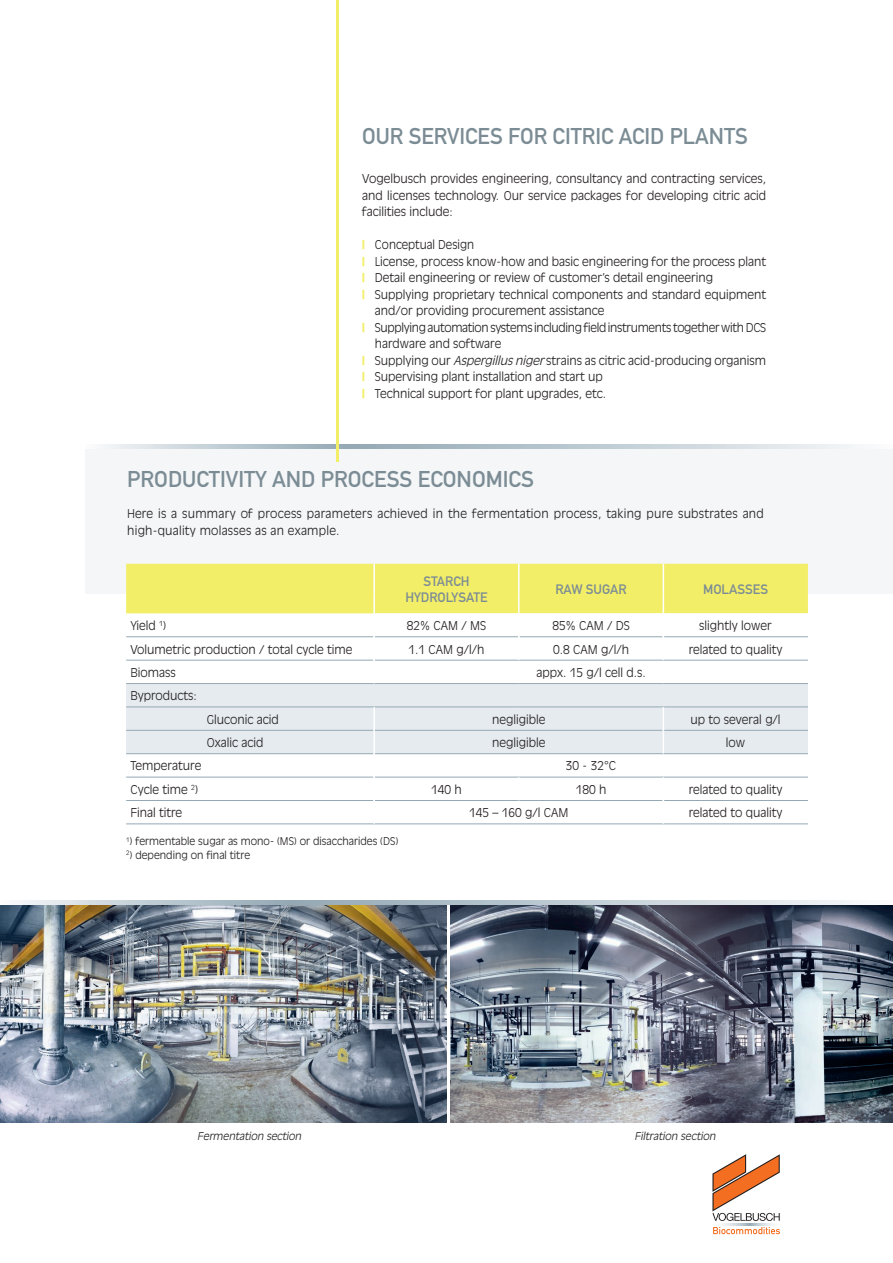
<style>
.page{position:relative;width:893px;height:1263px;background:#fff}
.page>*{position:absolute;margin:0;border:0;box-sizing:border-box;transform-origin:0 0}
.t1{font:22.5px "DIN Mittelschrift";color:#7b8c95}
.t2{font:13.5px/16.2px "DIN Mittelschrift";color:#7b8c95;text-align:center}
.t3{font:300 12px/16.5px "Antique Olive";color:#231f20;text-align:justify}
.t4{font:300 12px/16.5px "Antique Olive";letter-spacing:.02em;color:#231f20}
.t5{font:300 12px "Antique Olive";letter-spacing:-.025em;color:#231f20}
.t6{font:300 12px "Antique Olive";color:#231f20;scale:.96 1}
.t7{font:300 10.5px "Antique Olive";color:#231f20}
.t8{font:italic 300 10.5px "Antique Olive";color:#231f20}
.s1{font-weight:900;color:#f3ee67}
.s2{font-style:italic}
</style>
<div class="page">
<svg style="left:713px;top:1227px;width:67px;height:7px"></svg>
<svg style="left:712px;top:1154px;width:68px;height:67px"></svg>
<svg style="left:723px;top:1224px;width:50px;height:1px"></svg>
<img style="left:0;top:905px;width:446px;height:217px">
<img style="left:451px;top:905px;width:442px;height:217px">
<svg style="left:18px;top:900px;width:835px;height:5px"></svg>
<div style="left:85px;top:445px;width:808px;height:149px;background:#f4f6f7"></div>
<div style="left:126px;top:684px;width:682px;height:69px;background:#e6ebef"></div>
<hr style="left:126px;top:683px;width:248px;height:1px;background:#95a9b4">
<hr style="left:126px;top:707px;width:248px;height:1px;background:#95a9b4">
<hr style="left:126px;top:730px;width:247px;height:1px;background:#95a9b4">
<hr style="left:374px;top:683px;width:145px;height:1px;background:#95a9b4">
<hr style="left:519px;top:683px;width:144px;height:1px;background:#95a9b4">
<hr style="left:663px;top:683px;width:145px;height:1px;background:#95a9b4">
<hr style="left:126px;top:753px;width:247px;height:1px;background:#95a9b4">
<hr style="left:126px;top:777px;width:247px;height:1px;background:#95a9b4">
<hr style="left:126px;top:800px;width:247px;height:1px;background:#95a9b4">
<hr style="left:126px;top:824px;width:248px;height:1px;background:#95a9b4">
<hr style="left:374px;top:707px;width:145px;height:1px;background:#95a9b4">
<hr style="left:519px;top:707px;width:144px;height:1px;background:#95a9b4">
<hr style="left:663px;top:707px;width:145px;height:1px;background:#95a9b4">
<hr style="left:375px;top:730px;width:144px;height:1px;background:#95a9b4">
<hr style="left:519px;top:730px;width:144px;height:1px;background:#95a9b4">
<hr style="left:664px;top:730px;width:144px;height:1px;background:#95a9b4">
<hr style="left:375px;top:753px;width:144px;height:1px;background:#95a9b4">
<hr style="left:519px;top:753px;width:144px;height:1px;background:#95a9b4">
<hr style="left:663px;top:753px;width:145px;height:1px;background:#95a9b4">
<hr style="left:375px;top:777px;width:144px;height:1px;background:#95a9b4">
<hr style="left:519px;top:777px;width:144px;height:1px;background:#95a9b4">
<hr style="left:663px;top:777px;width:145px;height:1px;background:#95a9b4">
<hr style="left:375px;top:800px;width:144px;height:1px;background:#95a9b4">
<hr style="left:519px;top:800px;width:144px;height:1px;background:#95a9b4">
<hr style="left:664px;top:800px;width:144px;height:1px;background:#95a9b4">
<hr style="left:374px;top:824px;width:145px;height:1px;background:#95a9b4">
<hr style="left:519px;top:824px;width:144px;height:1px;background:#95a9b4">
<hr style="left:663px;top:824px;width:145px;height:1px;background:#95a9b4">
<svg style="left:663px;top:707px;width:1px;height:46px"></svg>
<svg style="left:126px;top:564px;width:682px;height:97px"></svg>
<hr style="left:373px;top:707px;width:2px;height:23px;background:#fff">
<hr style="left:373px;top:730px;width:2px;height:24px;background:#fff">
<hr style="left:373px;top:660px;width:2px;height:23px;background:#fff">
<svg style="left:102px;top:444px;width:756px;height:4px"></svg>
<hr style="left:336px;top:0;width:2px;height:461px;background:#f3ee67">
<h1 class="t1" style="left:362px;top:123px;width:387px">OUR SERVICES FOR CITRIC ACID PLANTS</h1>
<p class="t3" style="left:362px;top:170px;width:406px">Vogelbusch provides engineering, consultancy and contracting services, and licenses technology. Our service packages for developing citric acid facilities include:</p>
<p class="t6" style="left:362px;top:238px;width:118px"><span class="s1">|</span> Conceptual Design</p>
<p class="t3" style="left:362px;top:253px;width:405px"><span class="s1">|</span> License, process know-how and basic engineering for the process plant</p>
<p class="t3" style="left:362px;top:269px;width:353px"><span class="s1">|</span> Detail engineering or review of customer’s detail engineering</p>
<p class="t3" style="left:362px;top:286px;width:405px"><span class="s1">|</span> Supplying proprietary technical components and standard equipment</p>
<p class="t3" style="left:375px;top:302px;width:231px">and/or providing procurement assistance</p>
<p class="t5" style="left:362px;top:320px;width:406px"><span class="s1">|</span> Supplying automation systems including field instruments together with DCS</p>
<p class="t3" style="left:375px;top:335px;width:128px">hardware and software</p>
<p class="t3" style="left:362px;top:352px;width:406px"><span class="s1">|</span> Supplying our <span class="s2">Aspergillusniger</span>strains as citric acid-producing organism</p>
<p class="t3" style="left:362px;top:368px;width:242px"><span class="s1">|</span> Supervising plant installation and start up</p>
<p class="t3" style="left:362px;top:385px;width:245px"><span class="s1">|</span> Technical support for plant upgrades, etc.</p>
<h1 class="t1" style="left:127px;top:466px;width:408px">PRODUCTIVITY AND PROCESS ECONOMICS</h1>
<p class="t4" style="left:127px;top:505px;width:638px">Here is a summary of process parameters achieved in the fermentation process, taking pure substrates and high-quality molasses as an example.</p>
<p class="t2" style="left:405px;top:573px;width:84px">STARCH<br>HYDROLYSATE</p>
<p class="t2" style="left:555px;top:581px;width:73px">RAW SUGAR</p>
<p class="t2" style="left:703px;top:581px;width:66px">MOLASSES</p>
<p class="t3" style="left:130px;top:617px;width:37px">Yield <sup>1</sup>)</p>
<p class="t3" style="left:407px;top:617px;width:81px">82% CAM / MS</p>
<p class="t3" style="left:552px;top:617px;width:79px">85% CAM / DS</p>
<p class="t3" style="left:699px;top:617px;width:74px">slightly lower</p>
<p class="t3" style="left:130px;top:640px;width:224px">Volumetric production / total cycle time</p>
<p class="t3" style="left:408px;top:640px;width:77px">1.1 CAM g/l/h</p>
<p class="t3" style="left:553px;top:640px;width:77px">0.8 CAM g/l/h</p>
<p class="t3" style="left:689px;top:640px;width:95px">related to quality</p>
<p class="t3" style="left:130px;top:664px;width:47px">Biomass</p>
<p class="t3" style="left:536px;top:664px;width:111px">appx. 15 g/l cell d.s.</p>
<p class="t3" style="left:130px;top:687px;width:68px">Byproducts:</p>
<p class="t3" style="left:207px;top:711px;width:73px">Gluconic acid</p>
<p class="t3" style="left:492px;top:711px;width:55px">negligible</p>
<p class="t3" style="left:691px;top:711px;width:91px">up to several g/l</p>
<p class="t3" style="left:207px;top:734px;width:58px">Oxalic acid</p>
<p class="t3" style="left:492px;top:734px;width:55px">negligible</p>
<p class="t3" style="left:726px;top:734px;width:21px">low</p>
<p class="t3" style="left:130px;top:757px;width:73px">Temperature</p>
<p class="t3" style="left:566px;top:757px;width:52px">30 - 32°C</p>
<p class="t3" style="left:130px;top:781px;width:69px">Cycle time <sup>2</sup>)</p>
<p class="t3" style="left:431px;top:781px;width:32px">140 h</p>
<p class="t3" style="left:576px;top:781px;width:32px">180 h</p>
<p class="t3" style="left:689px;top:781px;width:95px">related to quality</p>
<p class="t3" style="left:130px;top:804px;width:53px">Final titre</p>
<p class="t3" style="left:469px;top:804px;width:101px">145 – 160 g/l CAM</p>
<p class="t3" style="left:689px;top:804px;width:95px">related to quality</p>
<p class="t7" style="left:126px;top:835px;width:274px"><sup>1</sup>) fermentable sugar as mono- (MS) or disaccharides (DS)</p>
<p class="t7" style="left:126px;top:848px;width:126px"><sup>2</sup>) depending on final titre</p>
<p class="t8" style="left:197px;top:1130px;width:108px">Fermentation section</p>
<p class="t8" style="left:634px;top:1130px;width:85px">Filtration section</p>
</div>
